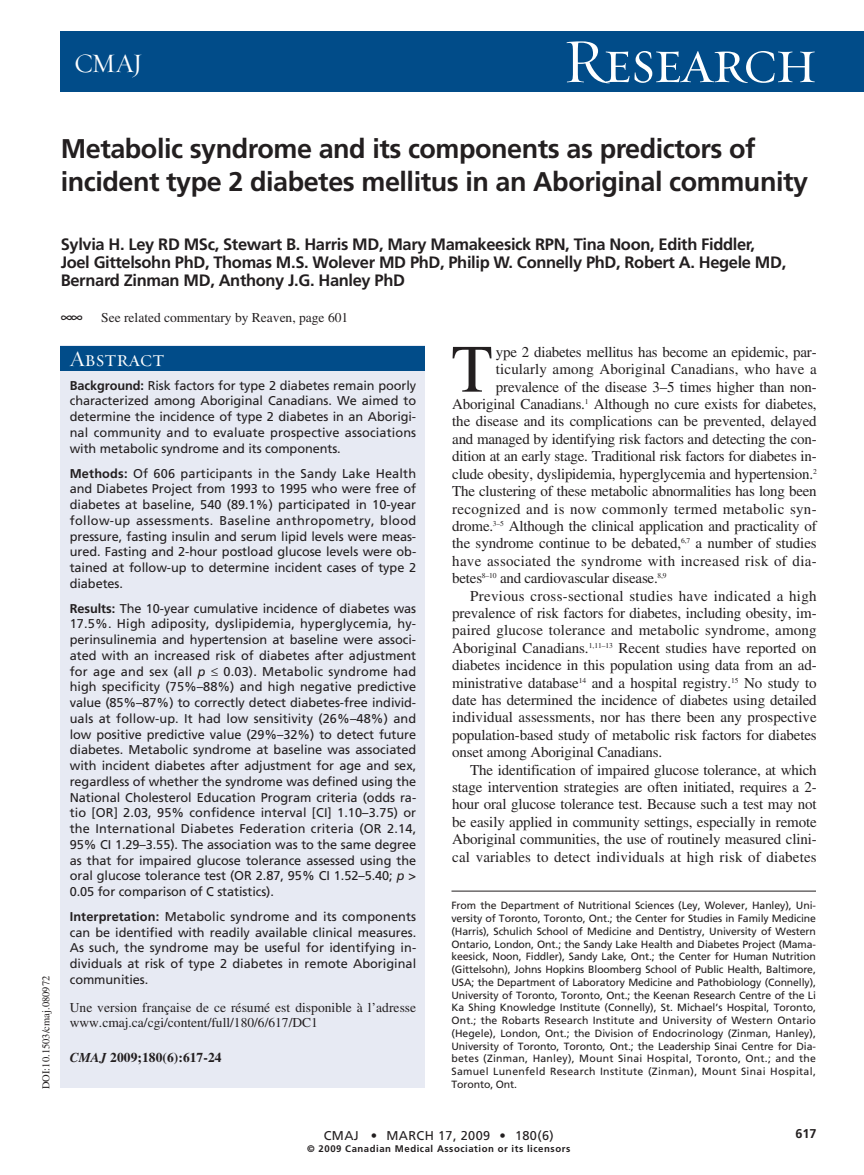
<style>
.page{position:relative;width:864px;height:1175px;background:#fff}
.page>*{position:absolute;margin:0;border:0;box-sizing:border-box;transform-origin:0 0}
.t1{font:67.5px "Times";color:#231f20}
.t2{font:63px "Requiem Display HTF Small Caps";letter-spacing:-.035em;color:#fff}
.t3{font:700 27px/33px "Frutiger";letter-spacing:-.015em;color:#231f20}
.t4{font:27px "Requiem Display HTF Roman";color:#fff}
.t5{font:22.5px "Requiem Display HTF Small Caps";color:#fff}
.t6{font:700 16.5px/18px "Frutiger";letter-spacing:-.02em;color:#231f20}
.t7{font:15px "Times";letter-spacing:-.01em;color:#231f20}
.t8{font:15px "Times";letter-spacing:.01em;color:#231f20}
.t9{font:15px "Times";letter-spacing:.02em;color:#231f20}
.t10{font:15px "Times";letter-spacing:.015em;color:#231f20}
.t11{font:13.5px/15px "Times";color:#231f20}
.t12{font:700 13.5px "Times";letter-spacing:.005em;color:#231f20}
.t13{font:12.75px/15.8px "Frutiger";letter-spacing:-.005em;color:#231f20;text-align:justify}
.t14{font:12.75px "Frutiger";letter-spacing:.03em;color:#231f20}
.t15{font:700 12.75px "Frutiger";color:#231f20}
.t16{font:10.5px/12.8px "Frutiger";letter-spacing:.03em;color:#231f20;text-align:justify}
.t17{font:10.5px "Times";color:#231f20}
.t18{font:700 9.6px "Frutiger";letter-spacing:.055em;color:#231f20}
.s1{font-family:"Quadraat Sans Caps Expert";font-size:16.5px}
.s2{font-weight:700}
.s3{font-style:italic}
</style>
<div class="page">
<hr style="left:452px;top:890px;width:364px;height:1px;background:#231f20">
<div style="left:61px;top:32px;width:803px;height:60px;background:#014c89"></div>
<div style="left:61px;top:345px;width:364px;height:743px;background:#e7eaf3"></div>
<div style="left:61px;top:346px;width:364px;height:25px;background:#014c89"></div>
<h3 class="t4" style="left:74px;top:53px;width:70px">CMAJ</h3>
<h2 class="t2" style="left:563px;top:23px;width:256px">Research</h2>
<h3 class="t3" style="left:61px;top:134px;width:749px">Metabolic syndrome and its components as predictors of incident type 2 diabetes mellitus in an Aboriginal community</h3>
<p class="t17" style="left:42px;top:1089px;width:115px;rotate:-90deg">DOI:10.1503/cmaj.080972</p>
<p class="t6" style="left:61px;top:236px;width:727px">Sylvia H. Ley RD MSc, Stewart B. Harris MD, Mary Mamakeesick RPN, Tina Noon, Edith Fiddler,<br>Joel Gittelsohn PhD, Thomas M.S. Wolever MD PhD, Philip W. Connelly PhD, Robert A. Hegele MD,<br>Bernard Zinman MD, Anthony J.G. Hanley PhD</p>
<p class="t11" style="left:61px;top:311px;width:289px"><span class="s1">@@</span> See related commentary by Reaven, page 601</p>
<h3 class="t5" style="left:70px;top:344px;width:96px">Abstract</h3>
<p class="t13" style="left:70px;top:378px;width:348px"><span class="s2">Background:</span> Risk factors for type 2 diabetes remain poorly characterized among Aboriginal Canadians. We aimed to determine the incidence of type 2 diabetes in an Aborigi&shy;nal community and to evaluate prospective associations with metabolic syndrome and its components.</p>
<p class="t13" style="left:70px;top:466px;width:348px"><span class="s2">Methods:</span> Of 606 participants in the Sandy Lake Health and Diabetes Project from 1993 to 1995 who were free of diabetes at baseline, 540 (89.1%) participated in 10-year follow-up assessments. Baseline anthropometry, blood pressure, fasting insulin and serum lipid levels were meas&shy;ured. Fasting and 2-hour postload glucose levels were ob&shy;tained at follow-up to determine incident cases of type 2 diabetes.</p>
<p class="t13" style="left:70px;top:601px;width:348px"><span class="s2">Results:</span> The 10-year cumulative incidence of diabetes was 17.5%. High adiposity, dyslipidemia, hyperglycemia, hy&shy;perinsulinemia and hypertension at baseline were associ&shy;ated with an increased risk of diabetes after adjustment for age and sex (all <span class="s3">p</span> ≤ 0.03). Metabolic syndrome had high specificity (75%–88%) and high negative predictive value (85%–87%) to correctly detect diabetes-free individ&shy;uals at follow-up. It had low sensitivity (26%–48%) and low positive predictive value (29%–32%) to detect future diabetes. Metabolic syndrome at baseline was associated with incident diabetes after adjustment for age and sex, regardless of whether the syndrome was defined using the National Cholesterol Education Program criteria (odds ra&shy;tio [OR] 2.03, 95% confidence interval [CI] 1.10–3.75) or the International Diabetes Federation criteria (OR 2.14, 95% CI 1.29–3.55). The association was to the same degree as that for impaired glucose tolerance assessed using the oral glucose tolerance test (OR 2.87, 95% CI 1.52–5.40; <span class="s3">p</span> &gt; 0.05 for comparison of C statistics).</p>
<p class="t13" style="left:70px;top:909px;width:348px"><span class="s2">Interpretation:</span> Metabolic syndrome and its components can be identified with readily available clinical measures.<br>As such, the syndrome may be useful for identifying in&shy;dividuals at risk of type 2 diabetes in remote Aboriginal communities.</p>
<p class="t11" style="left:70px;top:1001px;width:348px">Une version française de ce résumé est disponible à l’adresse www.cmaj.ca/cgi/content/full/180/6/617/DC1</p>
<p class="t12" style="left:70px;top:1053px;width:153px"><span class="s3">CMAJ</span> 2009;180(6):617-24</p>
<h1 class="t1" style="left:451px;top:344px;width:43px">T</h1>
<p class="t7" style="left:496px;top:346px;width:322px">ype 2 diabetes mellitus has become an epidemic, par-</p>
<p class="t8" style="left:496px;top:364px;width:322px">ticularly among Aboriginal Canadians, who have a</p>
<p class="t7" style="left:496px;top:381px;width:322px">prevalence of the disease 3–5 times higher than non-</p>
<p class="t7" style="left:452px;top:398px;width:366px">Aboriginal Canadians.<sup>1</sup> Although no cure exists for diabetes,</p>
<p class="t7" style="left:452px;top:416px;width:366px">the disease and its complications can be prevented, delayed</p>
<p class="t7" style="left:452px;top:433px;width:366px">and managed by identifying risk factors and detecting the con-</p>
<p class="t7" style="left:452px;top:451px;width:366px">dition at an early stage. Traditional risk factors for diabetes in-</p>
<p class="t7" style="left:452px;top:468px;width:366px">clude obesity, dyslipidemia, hyperglycemia and hypertension.<sup>2</sup></p>
<p class="t7" style="left:452px;top:485px;width:366px">The clustering of these metabolic abnormalities has long been</p>
<p class="t9" style="left:452px;top:503px;width:366px">recognized and is now commonly termed metabolic syn-</p>
<p class="t7" style="left:452px;top:520px;width:366px">drome.<sup>3–5</sup> Although the clinical application and practicality of</p>
<p class="t7" style="left:452px;top:538px;width:366px">the syndrome continue to be debated,<sup>6,7</sup> a number of studies</p>
<p class="t10" style="left:452px;top:555px;width:366px">have associated the syndrome with increased risk of dia-</p>
<p class="t7" style="left:452px;top:572px;width:216px">betes<sup>8–10</sup> and cardiovascular disease.<sup>8,9</sup></p>
<p class="t9" style="left:470px;top:590px;width:348px">Previous cross-sectional studies have indicated a high</p>
<p class="t7" style="left:452px;top:607px;width:366px">prevalence of risk factors for diabetes, including obesity, im-</p>
<p class="t8" style="left:452px;top:625px;width:366px">paired glucose tolerance and metabolic syndrome, among</p>
<p class="t7" style="left:452px;top:642px;width:366px">Aboriginal Canadians.<sup>1,11–13</sup> Recent studies have reported on</p>
<p class="t7" style="left:452px;top:659px;width:366px">diabetes incidence in this population using data from an ad-</p>
<p class="t7" style="left:452px;top:677px;width:366px">ministrative database<sup>14</sup> and a hospital registry.<sup>15</sup> No study to</p>
<p class="t7" style="left:452px;top:694px;width:366px">date has determined the incidence of diabetes using detailed</p>
<p class="t7" style="left:452px;top:712px;width:366px">individual assessments, nor has there been any prospective</p>
<p class="t7" style="left:452px;top:729px;width:366px">population-based study of metabolic risk factors for diabetes</p>
<p class="t7" style="left:452px;top:746px;width:212px">onset among Aboriginal Canadians.</p>
<p class="t7" style="left:470px;top:764px;width:348px">The identification of impaired glucose tolerance, at which</p>
<p class="t7" style="left:452px;top:781px;width:366px">stage intervention strategies are often initiated, requires a 2-</p>
<p class="t7" style="left:452px;top:799px;width:366px">hour oral glucose tolerance test. Because such a test may not</p>
<p class="t7" style="left:452px;top:816px;width:366px">be easily applied in community settings, especially in remote</p>
<p class="t7" style="left:452px;top:833px;width:366px">Aboriginal communities, the use of routinely measured clini-</p>
<p class="t8" style="left:452px;top:851px;width:366px">cal variables to detect individuals at high risk of diabetes</p>
<p class="t16" style="left:452px;top:900px;width:366px">From the Department of Nutritional Sciences (Ley, Wolever, Hanley), Uni&shy;versity of Toronto, Toronto, Ont.; the Center for Studies in Family Medicine (Harris), Schulich School of Medicine and Dentistry, University of Western Ontario, London, Ont.; the Sandy Lake Health and Diabetes Project (Mama&shy;keesick, Noon, Fiddler), Sandy Lake, Ont.; the Center for Human Nutrition (Gittelsohn), Johns Hopkins Bloomberg School of Public Health, Baltimore, USA; the Department of Laboratory Medicine and Pathobiology (Connelly), University of Toronto, Toronto, Ont.; the Keenan Research Centre of the Li Ka Shing Knowledge Institute (Connelly), St. Michael’s Hospital, Toronto, Ont.; the Robarts Research Institute and University of Western Ontario (Hegele), London, Ont.; the Division of Endocrinology (Zinman, Hanley), University of Toronto, Toronto, Ont.; the Leadership Sinai Centre for Dia&shy;betes (Zinman, Hanley), Mount Sinai Hospital, Toronto, Ont.; and the Samuel Lunenfeld Research Institute (Zinman), Mount Sinai Hospital, Toronto, Ont.</p>
<p class="t14" style="left:324px;top:1130px;width:231px">CMAJ • MARCH 17, 2009 • 180(6)</p>
<p class="t18" style="left:307px;top:1145px;width:265px">© 2009 Canadian Medical Association or its licensors</p>
<p class="t15" style="left:795px;top:1128px;width:23px">617</p>
</div>
